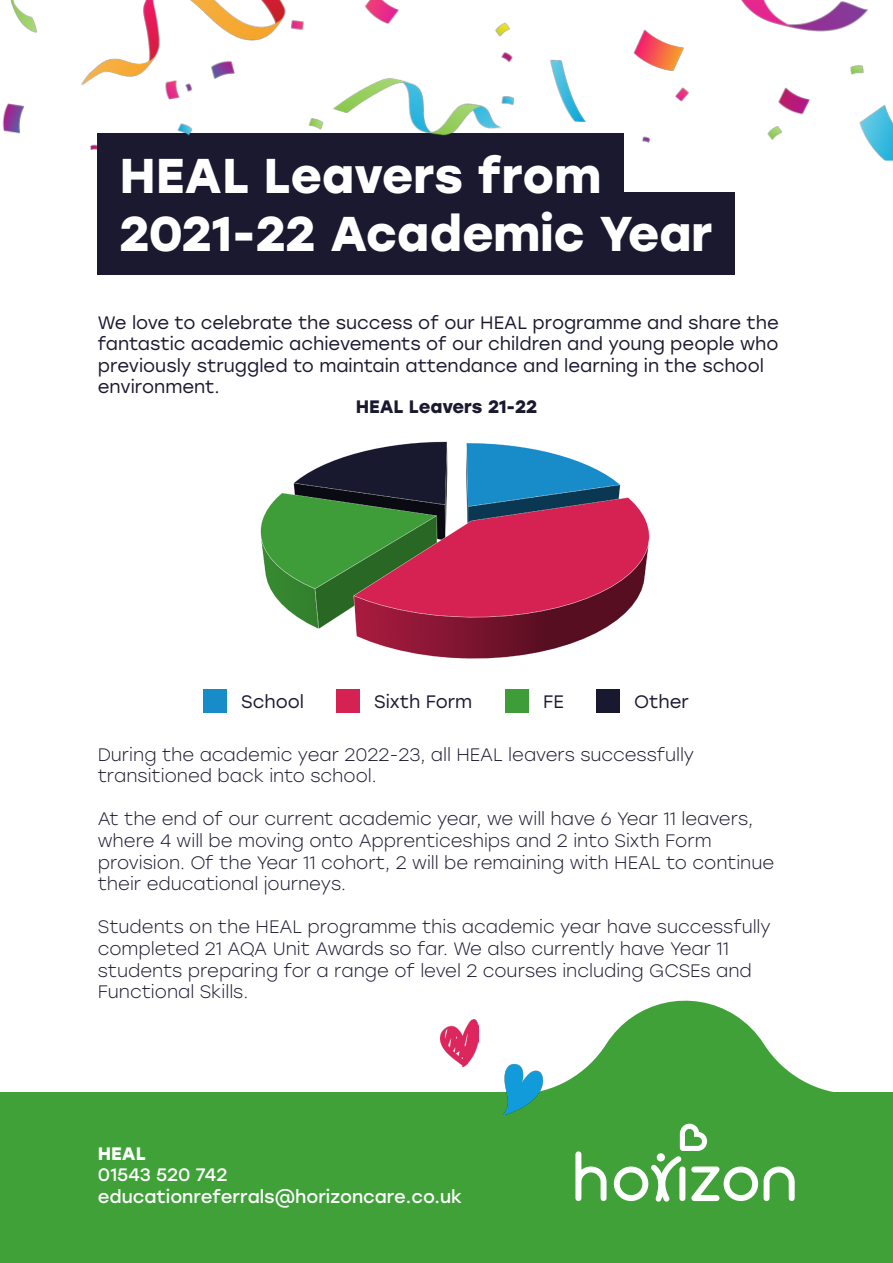
<style>
.page{position:relative;width:893px;height:1263px;background:#fff}
.page>*{position:absolute;margin:0;border:0;box-sizing:border-box;transform-origin:0 0}
.t1{font:700 48.75px "Stolzl";color:#fff}
.t2{font:300 18px/21.6px "Stolzl";color:#1a1930}
.t3{font:18px/21.6px "Stolzl";color:#1a1930}
.t4{font:18px/21.6px "Stolzl";color:#fff}
.t5{font:700 18px "Stolzl";color:#1a1930}
.s1{font-weight:700}
</style>
<div class="page">
<div style="left:97px;top:133px;width:526px;height:83px;background:#1a1930"></div>
<div style="left:97px;top:192px;width:638px;height:82px;background:#1a1930"></div>
<div style="left:0;top:1093px;width:893px;height:170px;background:#40a139"></div>
<svg style="left:542px;top:1000px;width:311px;height:93px"></svg>
<svg style="left:575px;top:1151px;width:31px;height:50px"></svg>
<svg style="left:764px;top:1166px;width:31px;height:35px"></svg>
<svg style="left:614px;top:1124px;width:144px;height:77px"></svg>
<img style="left:440px;top:1020px;width:39px;height:46px">
<img style="left:504px;top:1064px;width:38px;height:50px">
<img style="left:2px;top:0;width:891px;height:163px">
<img style="left:260px;top:441px;width:390px;height:218px">
<div style="left:203px;top:689px;width:24px;height:24px;background:#188bc9"></div>
<div style="left:336px;top:689px;width:24px;height:24px;background:#d52252"></div>
<div style="left:505px;top:689px;width:24px;height:24px;background:#3e9d38"></div>
<div style="left:596px;top:689px;width:24px;height:24px;background:#18182e"></div>
<p class="t1" style="left:119px;top:140px;width:483px">HEAL Leavers from</p>
<p class="t1" style="left:119px;top:199px;width:595px">2021-22 Academic Year</p>
<p class="t3" style="left:98px;top:311px;width:683px">We love to celebrate the success of our HEAL programme and share the fantastic academic achievements of our children and young people who previously struggled to maintain attendance and learning in the school environment.</p>
<p class="t5" style="left:356px;top:394px;width:183px">HEAL Leavers 21-22</p>
<p class="t3" style="left:241px;top:690px;width:64px">School</p>
<p class="t3" style="left:374px;top:690px;width:100px">Sixth Form</p>
<p class="t3" style="left:543px;top:690px;width:22px">FE</p>
<p class="t3" style="left:634px;top:690px;width:56px">Other</p>
<p class="t2" style="left:98px;top:743px;width:598px">During the academic year 2022-23, all HEAL leavers successfully transitioned back into school.</p>
<p class="t2" style="left:98px;top:808px;width:678px">At the end of our current academic year, we will have 6 Year 11 leavers, where 4 will be moving onto Apprenticeships and 2 into Sixth Form provision. Of the Year 11 cohort, 2 will be remaining with HEAL to continue their educational journeys.</p>
<p class="t2" style="left:98px;top:916px;width:674px">Students on the HEAL programme this academic year have successfully completed 21 AQA Unit Awards so far. We also currently have Year 11 students preparing for a range of level 2 courses including GCSEs and Functional Skills.</p>
<p class="t4" style="left:98px;top:1141px;width:131px"><span class="s1">HEAL<br></span>01543 520 742</p>
<p class="t4" style="left:98px;top:1185px;width:366px">educationreferrals@horizoncare.co.uk</p>
</div>
